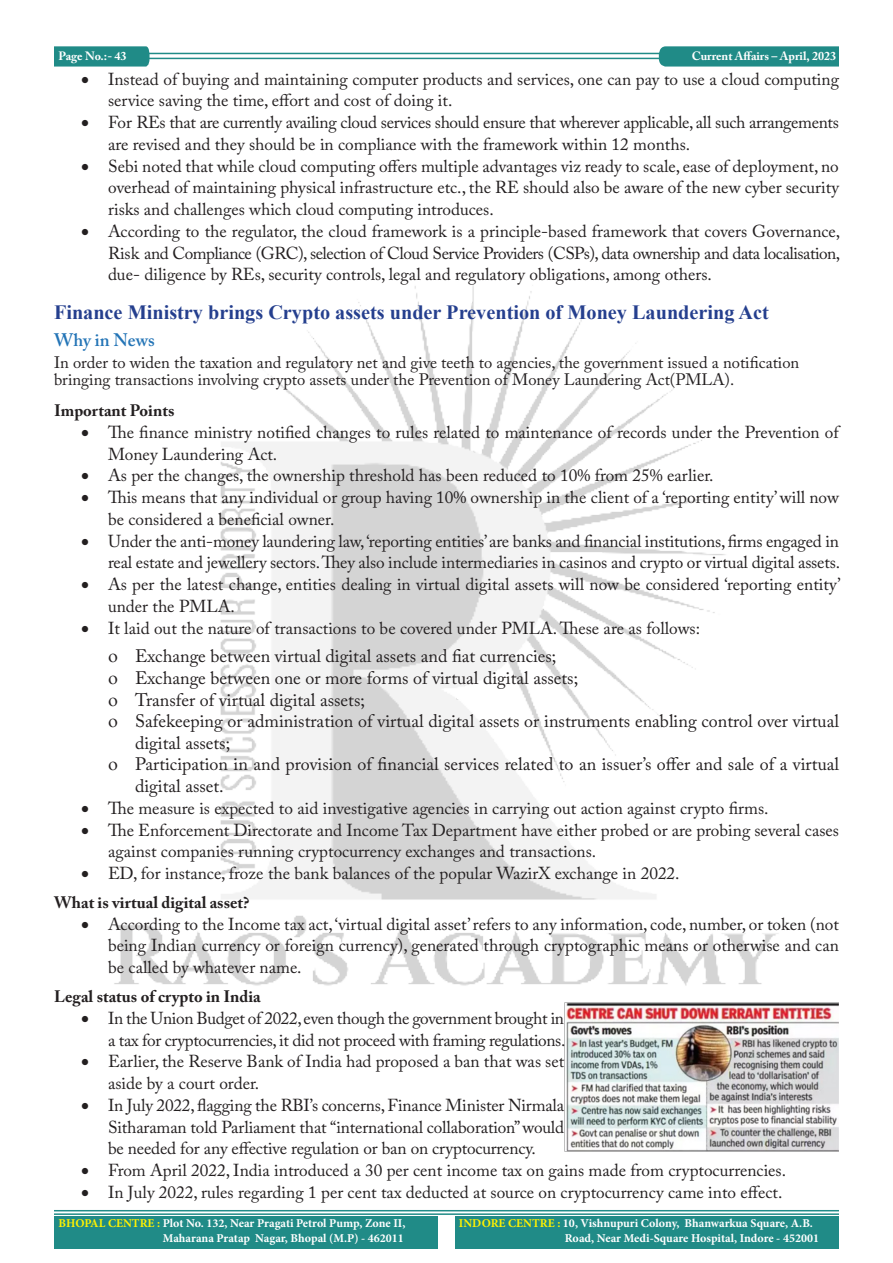
<style>
.page{position:relative;width:893px;height:1263px;background:#fff}
.page>*{position:absolute;margin:0;border:0;box-sizing:border-box;transform-origin:0 0}
.Main_Heading{font:700 20.25px "Times New Roman";color:#253f8e}
.t1{font:18px/21.6px "Adobe Caslon Pro";color:#231f20}
.Sub_heading{font:600 18px "Adobe Caslon Pro";color:#2374b6}
.t2{font:17.25px/21.8px "Adobe Caslon Pro";color:#231f20}
.t3{font:17.25px/21.8px "Adobe Caslon Pro";letter-spacing:-.02em;color:#231f20}
.List_Paragraph{font:16.5px/17.9px "Adobe Caslon Pro";color:#231f20}
.Black{font:700 16.5px "Adobe Caslon Pro";color:#231f20}
.t4{font:700 12px/15px "Minion Pro";color:#fff;text-align:right}
.t5{font:700 12px "Adobe Caslon Pro";color:#fff}
.s1{color:#fff101}
</style>
<div class="page">
<hr style="left:148px;top:53px;width:691px;height:1px;background:#208b87">
<hr style="left:148px;top:58px;width:690px;height:1px;background:#208b87">
<svg style="left:54px;top:46px;width:96px;height:21px;background:#2a908c"></svg>
<svg style="left:659px;top:46px;width:180px;height:21px;background:#29908c"></svg>
<hr style="left:54px;top:1210px;width:785px;height:1px;background:#208b87">
<hr style="left:54px;top:1213px;width:785px;height:2px;background:#208b87">
<div style="left:54px;top:1217px;width:383px;height:32px;background:#208b87"></div>
<div style="left:455px;top:1217px;width:384px;height:32px;background:#208b87"></div>
<img style="left:114px;top:284px;width:701px;height:726px">
<img style="left:565px;top:1003px;width:274px;height:149px">
<p class="t5" style="left:59px;top:49px;width:70px">Page No.:- 43</p>
<p class="t5" style="left:692px;top:49px;width:146px">Current Affairs – April, 2023</p>
<p class="t2" style="left:108px;top:68px;width:733px;text-indent:-27px">• Instead of buying and maintaining computer products and services, one can pay to use a cloud computing service saving the time, effort and cost of doing it.</p>
<p class="t3" style="left:108px;top:111px;width:732px;text-indent:-27px">• For REs that are currently availing cloud services should ensure that wherever applicable, all such arrangements are revised and they should be in compliance with the framework within 12 months.</p>
<p class="t2" style="left:108px;top:155px;width:733px;text-align:justify;text-indent:-27px">• Sebi noted that while cloud computing offers multiple advantages viz ready to scale, ease of deployment, no overhead of maintaining physical infrastructure etc., the RE should also be aware of the new cyber security risks and challenges which cloud computing introduces.</p>
<p class="t2" style="left:108px;top:220px;width:734px;text-align:justify;text-indent:-27px">• According to the regulator, the cloud framework is a principle-based framework that covers Governance, Risk and Compliance (GRC), selection of Cloud Service Providers (CSPs), data ownership and data localisation, due- diligence by REs, security controls, legal and regulatory obligations, among others.</p>
<p class="Main_Heading" style="left:54px;top:299px;width:716px">Finance Ministry brings Crypto assets under Prevention of Money Laundering Act</p>
<p class="Sub_heading" style="left:54px;top:329px;width:102px">Why in News</p>
<p class="List_Paragraph" style="left:54px;top:353px;width:747px">In order to widen the taxation and regulatory net and give teeth to agencies, the government issued a notification bringing transactions involving crypto assets under the Prevention of Money Laundering Act(PMLA).</p>
<p class="Black" style="left:54px;top:401px;width:122px">Important Points</p>
<p class="t2" style="left:108px;top:421px;width:732px;text-indent:-27px">• The finance ministry notified changes to rules related to maintenance of records under the Prevention of<br>Money Laundering Act.</p>
<p class="t2" style="left:81px;top:464px;width:634px">• As per the changes, the ownership threshold has been reduced to 10% from 25% earlier.</p>
<p class="t2" style="left:108px;top:486px;width:732px;text-indent:-27px">• This means that any individual or group having 10% ownership in the client of a ‘reporting entity’ will now be considered a beneficial owner.</p>
<p class="t2" style="left:81px;top:530px;width:761px;text-align:right">• Under the anti-money laundering law, ‘reporting entities’ are banks and financial institutions, firms engaged in real estate and jewellery sectors. They also include intermediaries in casinos and crypto or virtual digital assets.</p>
<p class="t2" style="left:108px;top:573px;width:734px;text-indent:-27px">• As per the latest change, entities dealing in virtual digital assets will now be considered ‘reporting entity’ under the PMLA.</p>
<p class="t2" style="left:81px;top:617px;width:621px">• It laid out the nature of transactions to be covered under PMLA. These are as follows:</p>
<p class="t1" style="left:108px;top:645px;width:450px">□ Exchange between virtual digital assets and fiat currencies;</p>
<p class="t1" style="left:108px;top:667px;width:472px">□ Exchange between one or more forms of virtual digital assets;</p>
<p class="t1" style="left:108px;top:689px;width:258px">□ Transfer of virtual digital assets;</p>
<p class="t1" style="left:135px;top:710px;width:705px;text-indent:-27px">□ Safekeeping or administration of virtual digital assets or instruments enabling control over virtual digital assets;</p>
<p class="t1" style="left:135px;top:753px;width:706px;text-indent:-27px">□ Participation in and provision of financial services related to an issuer’s offer and sale of a virtual digital asset.</p>
<p class="t2" style="left:81px;top:797px;width:689px">• The measure is expected to aid investigative agencies in carrying out action against crypto firms.</p>
<p class="t2" style="left:108px;top:819px;width:732px;text-indent:-27px">• The Enforcement Directorate and Income Tax Department have either probed or are probing several cases against companies running cryptocurrency exchanges and transactions.</p>
<p class="t2" style="left:81px;top:862px;width:600px">• ED, for instance, froze the bank balances of the popular WazirX exchange in 2022.</p>
<p class="Black" style="left:54px;top:893px;width:197px">What is virtual digital asset?</p>
<p class="t2" style="left:108px;top:913px;width:732px;text-align:justify;text-indent:-27px">• According to the Income tax act, ‘virtual digital asset’ refers to any information, code, number, or token (not being Indian currency or foreign currency), generated through cryptographic means or otherwise and can be called by whatever name.</p>
<p class="Black" style="left:54px;top:987px;width:208px">Legal status of crypto in India</p>
<p class="t3" style="left:81px;top:1007px;width:486px;text-align:right">• In the Union Budget of 2022, even though the government brought in a tax for cryptocurrencies, it did not proceed with framing regulations.</p>
<p class="t2" style="left:108px;top:1051px;width:458px;text-indent:-27px">• Earlier, the Reserve Bank of India had proposed a ban that was set aside by a court order.</p>
<p class="t2" style="left:108px;top:1094px;width:458px;text-align:justify;text-indent:-27px">• In July 2022, flagging the RBI’s concerns, Finance Minister Nirmala Sitharaman told Parliament that “international collaboration” would be needed for any effective regulation or ban on cryptocurrency.</p>
<p class="t2" style="left:81px;top:1159px;width:707px">• From April 2022, India introduced a 30 per cent income tax on gains made from cryptocurrencies.</p>
<p class="t2" style="left:81px;top:1181px;width:703px">• In July 2022, rules regarding 1 per cent tax deducted at source on cryptocurrency came into effect.</p>
<p class="t4" style="left:59px;top:1215px;width:348px"><span class="s1">BHOPAL CENTRE :</span> Plot No. 132, Near Pragati Petrol Pump, Zone II,<br>Maharana Pratap Nagar, Bhopal (M.P) - 462011</p>
<p class="t4" style="left:565px;top:1215px;width:256px;text-align:left;text-indent:-106px"><span class="s1">INDORE CENTRE :</span> 10, Vishnupuri Colony, Bhanwarkua Square, A.B.<br>Road, Near Medi-Square Hospital, Indore - 452001</p>
</div>
